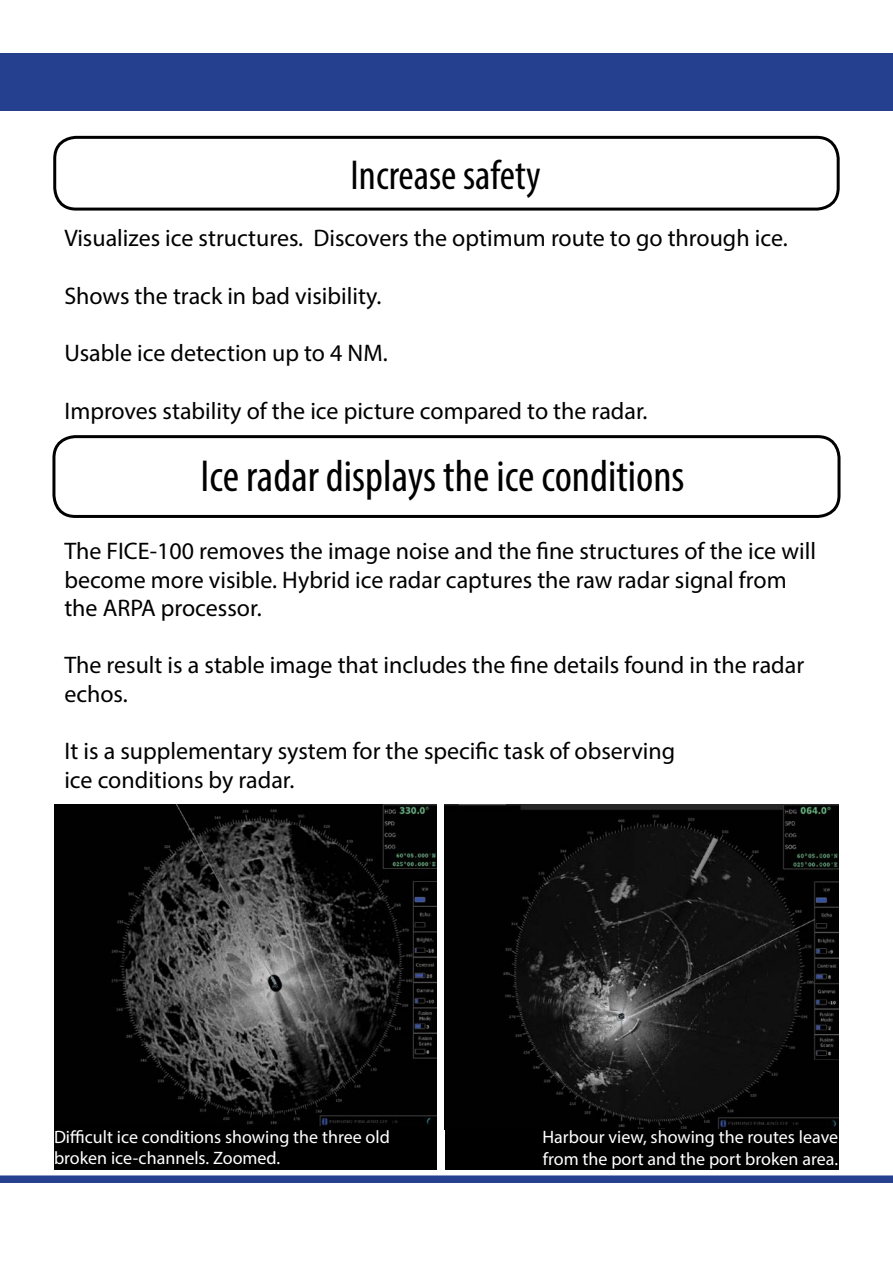
<style>
.page{position:relative;width:893px;height:1263px;background:#fff}
.page>*{position:absolute;margin:0;border:0;box-sizing:border-box;transform-origin:0 0}
.t1{font:condensed 45px "Myriad Pro";color:#000}
.t2{font:condensed 42px "Myriad Pro";color:#000}
.t3{font:24px/28.7px "Myriad Pro";color:#000}
.t4{font:18px/21.6px "Myriad Pro";color:#fff}
</style>
<div class="page">
<div style="left:0;top:53px;width:893px;height:57px;background:#25408f"></div>
<div style="left:53px;top:136px;width:787px;height:75px;border:3px solid #000;border-radius:21px"></div>
<div style="left:52px;top:435px;width:788px;height:83px;border:3px solid #000;border-radius:21px"></div>
<img style="left:445px;top:804px;width:393px;height:325px">
<img style="left:54px;top:804px;width:382px;height:322px">
<div style="left:54px;top:1126px;width:382px;height:43px;background:#000"></div>
<div style="left:445px;top:1130px;width:393px;height:40px;background:#000"></div>
<div style="left:0;top:1175px;width:893px;height:8px;background:#25408f"></div>
<h2 class="t2" style="left:351px;top:150px;width:192px">Increase safety</h2>
<p class="t3" style="left:64px;top:223px;width:725px">Visualizes ice structures. Discovers the optimum route to go through ice.</p>
<p class="t3" style="left:64px;top:281px;width:319px">Shows the track in bad visibility.</p>
<p class="t3" style="left:64px;top:339px;width:325px">Usable ice detection up to 4 NM.</p>
<p class="t3" style="left:64px;top:396px;width:585px">Improves stability of the ice picture compared to the radar.</p>
<h1 class="t1" style="left:201px;top:449px;width:486px">Ice radar displays the ice conditions</h1>
<p class="t3" style="left:64px;top:536px;width:753px">The FICE-100 removes the image noise and the fine structures of the ice will become more visible. Hybrid ice radar captures the raw radar signal from the ARPA processor.</p>
<p class="t3" style="left:64px;top:651px;width:741px">The result is a stable image that includes the fine details found in the radar echos.</p>
<p class="t3" style="left:64px;top:736px;width:612px">It is a supplementary system for the specific task of observing ice conditions by radar.</p>
<p class="t4" style="left:54px;top:1126px;width:337px">Difficult ice conditions showing the three old broken ice-channels. Zoomed.</p>
<p class="t4" style="left:542px;top:1126px;width:297px">Harbour view, showing the routes leave from the port and the port broken area.</p>
</div>
